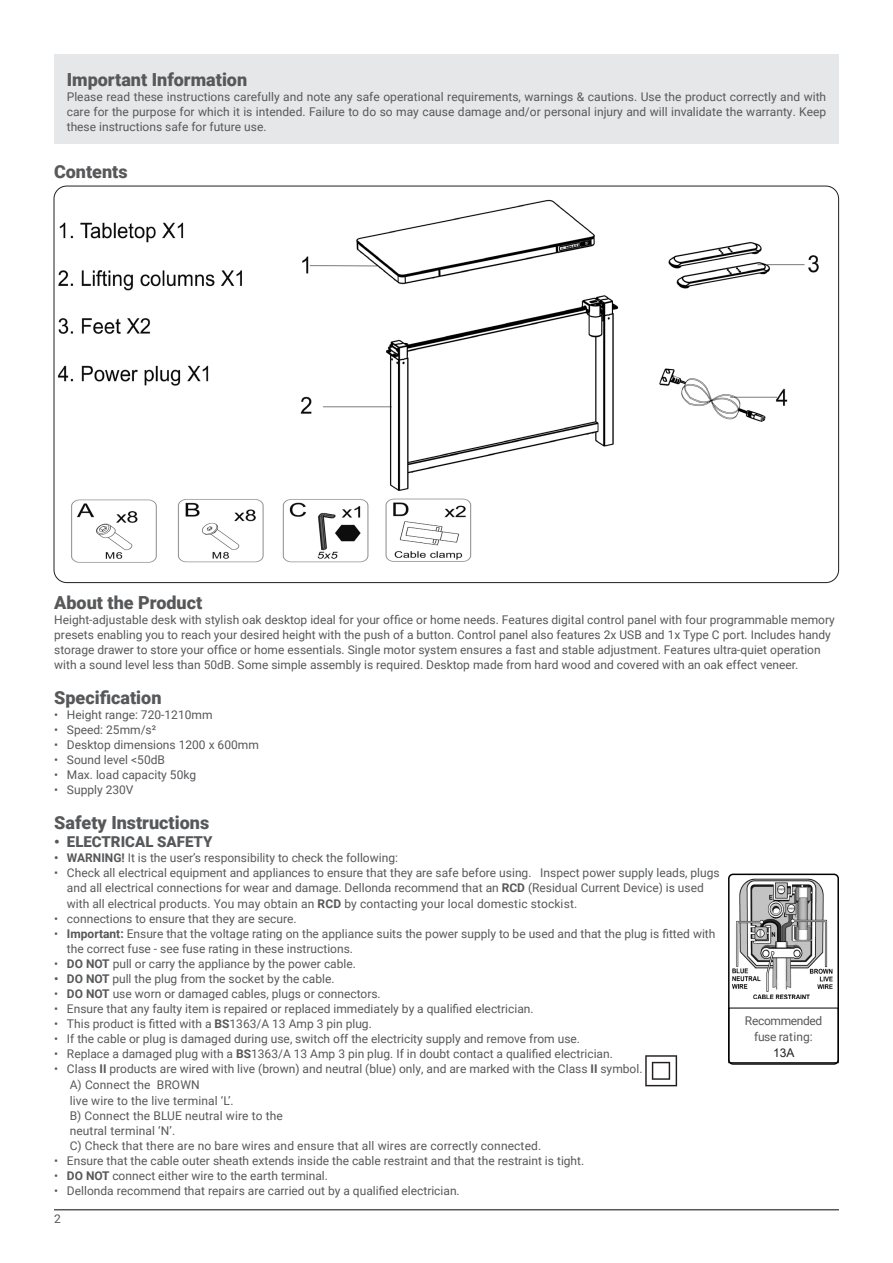
<style>
.page{position:relative;width:893px;height:1263px;background:#fff}
.page>*{position:absolute;margin:0;border:0;box-sizing:border-box;transform-origin:0 0}
.Section_Header{font:900 18px "Roboto";color:#57585a}
.t1{font:900 15px "Roboto";color:#57585a}
.Main_Copy__DO_NOT_MO{font:12px/15px "Roboto";color:#57585a}
.Copy__Justified{font:12px/15px "Roboto";color:#57585a;text-align:justify}
.Body{font:12px/15.8px "Roboto";letter-spacing:.01em;color:#57585a}
.Body-2{font:12px/15.8px "Roboto";letter-spacing:-.03em;color:#57585a;text-align:center}
.Body_6pt_centred{font:12px "Arial";color:#231f20}
.s1{font-weight:700}
</style>
<div class="page">
<hr style="left:54px;top:1209px;width:785px;height:1px;background:#57585a">
<div style="left:54px;top:54px;width:785px;height:89px;background:#e6e7e9"></div>
<img style="left:645px;top:1055px;width:33px;height:32px">
<img style="left:731px;top:878px;width:102px;height:121px">
<div style="left:728px;top:873px;width:111px;height:192px;border:2px solid #000;border-radius:4px"></div>
<img style="left:54px;top:186px;width:777px;height:305px">
<img style="left:71px;top:498px;width:401px;height:65px">
<p class="Section_Header" style="left:67px;top:67px;width:182px">Important Information</p>
<p class="Copy__Justified" style="left:67px;top:88px;width:761px">Please read these instructions carefully and note any safe operational requirements, warnings &amp; cautions. Use the product correctly and with care for the purpose for which it is intended. Failure to do so may cause damage and/or personal injury and will invalidate the warranty. Keep these instructions safe for future use.</p>
<p class="Section_Header" style="left:54px;top:159px;width:75px">Contents</p>
<p class="Section_Header" style="left:54px;top:590px;width:150px">About the Product</p>
<p class="Main_Copy__DO_NOT_MO" style="left:54px;top:612px;width:782px">Height-adjustable desk with stylish oak desktop ideal for your office or home needs. Features digital control panel with four programmable memory presets enabling you to reach your desired height with the push of a button. Control panel also features 2x USB and 1x Type C port. Includes handy storage drawer to store your office or home essentials. Single motor system ensures a fast and stable adjustment. Features ultra-quiet operation with a sound level less than 50dB. Some simple assembly is required. Desktop made from hard wood and covered with an oak effect veneer.</p>
<p class="Section_Header" style="left:54px;top:685px;width:109px">Specification</p>
<p class="Main_Copy__DO_NOT_MO" style="left:54px;top:707px;width:160px">• Height range: 720-1210mm</p>
<p class="Main_Copy__DO_NOT_MO" style="left:54px;top:722px;width:104px">• Speed: 25mm/s²</p>
<p class="Main_Copy__DO_NOT_MO" style="left:54px;top:737px;width:206px">• Desktop dimensions 1200 x 600mm</p>
<p class="Main_Copy__DO_NOT_MO" style="left:54px;top:752px;width:112px">• Sound level &lt;50dB</p>
<p class="Main_Copy__DO_NOT_MO" style="left:54px;top:767px;width:144px">• Max. load capacity 50kg</p>
<p class="Main_Copy__DO_NOT_MO" style="left:54px;top:782px;width:81px">• Supply 230V</p>
<p class="Section_Header" style="left:54px;top:810px;width:157px">Safety Instructions</p>
<p class="t1" style="left:54px;top:831px;width:160px">• ELECTRICAL SAFETY</p>
<p class="Main_Copy__DO_NOT_MO" style="left:54px;top:850px;width:345px"><span class="s1">• WARNING!</span> It is the user’s responsibility to check the following:</p>
<p class="Main_Copy__DO_NOT_MO" style="left:67px;top:865px;width:654px;line-height:15.5px;text-indent:-13px">• Check all electrical equipment and appliances to ensure that they are safe before using. Inspect power supply leads, plugs and all electrical connections for wear and damage. Dellonda recommend that an <span class="s1">RCD</span> (Residual Current Device) is used with all electrical products. You may obtain an <span class="s1">RCD</span> by contacting your local domestic stockist.</p>
<p class="Main_Copy__DO_NOT_MO" style="left:54px;top:911px;width:244px">• connections to ensure that they are secure.</p>
<p class="Main_Copy__DO_NOT_MO" style="left:67px;top:926px;width:650px;text-indent:-13px">• <span class="s1">Important:</span> Ensure that the voltage rating on the appliance suits the power supply to be used and that the plug is fitted with the correct fuse - see fuse rating in these instructions.</p>
<p class="Main_Copy__DO_NOT_MO" style="left:54px;top:956px;width:303px">• <span class="s1">DO NOT</span> pull or carry the appliance by the power cable.</p>
<p class="Main_Copy__DO_NOT_MO" style="left:54px;top:971px;width:282px"><span class="s1">• DO NOT</span> pull the plug from the socket by the cable.</p>
<p class="Main_Copy__DO_NOT_MO" style="left:54px;top:986px;width:328px">• <span class="s1">DO NOT</span> use worn or damaged cables, plugs or connectors.</p>
<p class="Main_Copy__DO_NOT_MO" style="left:54px;top:1001px;width:481px">• Ensure that any faulty item is repaired or replaced immediately by a qualified electrician.</p>
<p class="Main_Copy__DO_NOT_MO" style="left:54px;top:1016px;width:319px">• This product is fitted with a <span class="s1">BS</span>1363/A 13 Amp 3 pin plug.</p>
<p class="Main_Copy__DO_NOT_MO" style="left:54px;top:1031px;width:527px">• If the cable or plug is damaged during use, switch off the electricity supply and remove from use.</p>
<p class="Main_Copy__DO_NOT_MO" style="left:54px;top:1046px;width:560px">• Replace a damaged plug with a <span class="s1">BS</span>1363/A 13 Amp 3 pin plug. If in doubt contact a qualified electrician.</p>
<p class="Main_Copy__DO_NOT_MO" style="left:54px;top:1061px;width:590px">• Class <span class="s1">II</span> products are wired with live (brown) and neutral (blue) only, and are marked with the Class <span class="s1">II</span> symbol.</p>
<p class="Body" style="left:70px;top:1076px;width:166px">A) Connect the BROWN<br>live wire to the live terminal ‘L’.</p>
<p class="Body" style="left:70px;top:1108px;width:215px;line-height:15px">B) Connect the BLUE neutral wire to the neutral terminal ‘N’.</p>
<p class="Body" style="left:70px;top:1138px;width:473px">C) Check that there are no bare wires and ensure that all wires are correctly connected.</p>
<p class="Main_Copy__DO_NOT_MO" style="left:54px;top:1153px;width:532px">• Ensure that the cable outer sheath extends inside the cable restraint and that the restraint is tight.</p>
<p class="Main_Copy__DO_NOT_MO" style="left:54px;top:1168px;width:275px">• <span class="s1">DO NOT</span> connect either wire to the earth terminal.</p>
<p class="Main_Copy__DO_NOT_MO" style="left:54px;top:1183px;width:407px">• Dellonda recommend that repairs are carried out by a qualified electrician.</p>
<p class="Body-2" style="left:745px;top:1013px;width:79px">Recommended fuse rating:</p>
<p class="Body_6pt_centred" style="left:773px;top:1044px;width:23px">13A</p>
<p class="Main_Copy__DO_NOT_MO" style="left:54px;top:1211px;width:8px">2</p>
</div>
